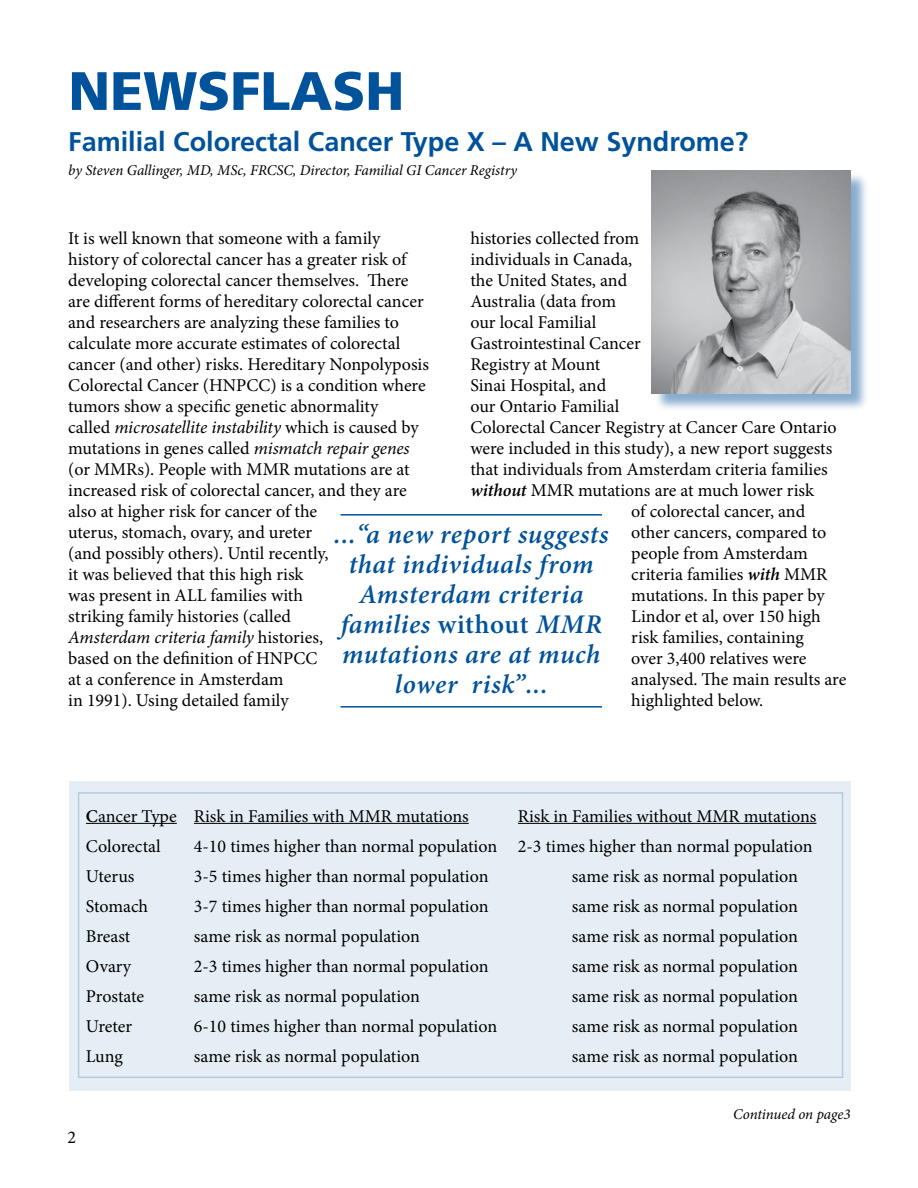
<style>
.page{position:relative;width:918px;height:1188px;background:#fff}
.page>*{position:absolute;margin:0;border:0;box-sizing:border-box;transform-origin:0 0}
.t1{font:900 54px "Frutiger";color:#00529b}
.t2{font:italic 600 27px/30px "Minion Pro";letter-spacing:.02em;color:#00529b;text-align:center}
.t3{font:700 27px "Frutiger";color:#00529b}
.t4{font:18px/21px "Minion Pro";color:#000}
.t5{font:italic 15px "Minion Pro";letter-spacing:-.005em;color:#000}
.s1{font-style:italic}
.s2{font-weight:600;font-style:italic}
.s3{font-style:normal}
.s4{font-weight:600}
</style>
<div class="page">
<div style="left:69px;top:781px;width:781px;height:309px;background:#e6eef5"></div>
<div style="left:78px;top:792px;width:765px;height:286px;border:2px solid #b3cbe1"></div>
<hr style="left:86px;top:823px;width:91px;height:1px;background:#000">
<hr style="left:194px;top:823px;width:275px;height:1px;background:#000">
<hr style="left:518px;top:823px;width:298px;height:1px;background:#000">
<hr style="left:340px;top:514px;width:262px;height:2px;background:#00529b">
<hr style="left:340px;top:706px;width:262px;height:2px;background:#00529b">
<div style="left:653px;top:172px;width:218px;height:242px;background:#00529b;opacity:.48"></div>
<img style="left:652px;top:170px;width:198px;height:223px">
<h1 class="t1" style="left:68px;top:58px;width:338px">NEWSFLASH</h1>
<h2 class="t3" style="left:68px;top:126px;width:682px">Familial Colorectal Cancer Type X – A New Syndrome?</h2>
<p class="t5" style="left:68px;top:160px;width:450px">by Steven Gallinger, MD, MSc, FRCSC, Director, Familial GI Cancer Registry</p>
<p class="t4" style="left:68px;top:227px;width:362px">It is well known that someone with a family history of colorectal cancer has a greater risk of developing colorectal cancer themselves. There are different forms of hereditary colorectal cancer and researchers are analyzing these families to calculate more accurate estimates of colorectal cancer (and other) risks. Hereditary Nonpolyposis Colorectal Cancer (HNPCC) is a condition where tumors show a specific genetic abnormality<br>called <span class="s1">microsatellite instability</span> which is caused by mutations in genes called <span class="s1">mismatch repair genes </span>(or MMRs). People with MMR mutations are at increased risk of colorectal cancer, and they are also at higher risk for cancer of the<br>uterus, stomach, ovary, and ureter<br>(and possibly others). Until recently,<br>it was believed that this high risk<br>was present in ALL families with<br>striking family histories (called<br><span class="s1">Amsterdam criteria family</span> histories,<br>based on the definition of HNPCC<br>at a conference in Amsterdam<br>in 1991). Using detailed family</p>
<p class="t4" style="left:470px;top:227px;width:170px">histories collected from</p>
<p class="t4" style="left:470px;top:248px;width:163px">individuals in Canada,</p>
<p class="t4" style="left:470px;top:269px;width:158px">the United States, and</p>
<p class="t4" style="left:470px;top:290px;width:147px">Australia (data from</p>
<p class="t4" style="left:470px;top:311px;width:128px">our local Familial</p>
<p class="t4" style="left:470px;top:332px;width:172px">Gastrointestinal Cancer</p>
<p class="t4" style="left:470px;top:353px;width:132px">Registry at Mount</p>
<p class="t4" style="left:470px;top:374px;width:137px">Sinai Hospital, and</p>
<p class="t4" style="left:470px;top:395px;width:151px">our Ontario Familial</p>
<p class="t4" style="left:470px;top:416px;width:368px">Colorectal Cancer Registry at Cancer Care Ontario</p>
<p class="t4" style="left:470px;top:437px;width:363px">were included in this study), a new report suggests</p>
<p class="t4" style="left:470px;top:458px;width:359px">that individuals from Amsterdam criteria families</p>
<p class="t4" style="left:470px;top:479px;width:345px"><span class="s2">without</span> MMR mutations are at much lower risk</p>
<p class="t4" style="left:631px;top:500px;width:175px">of colorectal cancer, and</p>
<p class="t4" style="left:631px;top:521px;width:196px">other cancers, compared to</p>
<p class="t4" style="left:631px;top:542px;width:178px">people from Amsterdam</p>
<p class="t4" style="left:631px;top:563px;width:197px">criteria families <span class="s2">with</span> MMR</p>
<p class="t4" style="left:631px;top:584px;width:195px">mutations. In this paper by</p>
<p class="t4" style="left:631px;top:605px;width:191px">Lindor et al, over 150 high</p>
<p class="t4" style="left:631px;top:626px;width:174px">risk families, containing</p>
<p class="t4" style="left:631px;top:647px;width:177px">over 3,400 relatives were</p>
<p class="t4" style="left:631px;top:668px;width:217px">analysed. The main results are</p>
<p class="t4" style="left:631px;top:689px;width:134px">highlighted below.</p>
<h2 class="t2" style="left:334px;top:520px;width:276px">...“a new report suggests that individuals from<br>Amsterdam criteria families <span class="s3">without</span> MMR mutations are at much lower risk”...</h2>
<p class="t4" style="left:86px;top:805px;width:384px"><span class="s4">C</span>ancer Type Risk in Families with MMR mutations</p>
<p class="t4" style="left:518px;top:805px;width:300px">Risk in Families without MMR mutations</p>
<p class="t4" style="left:86px;top:835px;width:76px">Colorectal</p>
<p class="t4" style="left:194px;top:835px;width:620px">4-10 times higher than normal population 2-3 times higher than normal population</p>
<p class="t4" style="left:86px;top:865px;width:50px">Uterus</p>
<p class="t4" style="left:194px;top:865px;width:296px">3-5 times higher than normal population</p>
<p class="t4" style="left:572px;top:865px;width:228px">same risk as normal population</p>
<p class="t4" style="left:86px;top:895px;width:64px">Stomach</p>
<p class="t4" style="left:194px;top:895px;width:296px">3-7 times higher than normal population</p>
<p class="t4" style="left:572px;top:895px;width:228px">same risk as normal population</p>
<p class="t4" style="left:86px;top:925px;width:46px">Breast</p>
<p class="t4" style="left:194px;top:925px;width:228px">same risk as normal population</p>
<p class="t4" style="left:572px;top:925px;width:228px">same risk as normal population</p>
<p class="t4" style="left:86px;top:955px;width:47px">Ovary</p>
<p class="t4" style="left:194px;top:955px;width:296px">2-3 times higher than normal population</p>
<p class="t4" style="left:572px;top:955px;width:228px">same risk as normal population</p>
<p class="t4" style="left:86px;top:985px;width:60px">Prostate</p>
<p class="t4" style="left:194px;top:985px;width:228px">same risk as normal population</p>
<p class="t4" style="left:572px;top:985px;width:228px">same risk as normal population</p>
<p class="t4" style="left:86px;top:1015px;width:48px">Ureter</p>
<p class="t4" style="left:194px;top:1015px;width:305px">6-10 times higher than normal population</p>
<p class="t4" style="left:572px;top:1015px;width:228px">same risk as normal population</p>
<p class="t4" style="left:86px;top:1045px;width:38px">Lung</p>
<p class="t4" style="left:194px;top:1045px;width:228px">same risk as normal population</p>
<p class="t4" style="left:572px;top:1045px;width:228px">same risk as normal population</p>
<p class="t5" style="left:733px;top:1104px;width:119px">Continued on page3</p>
</div>
